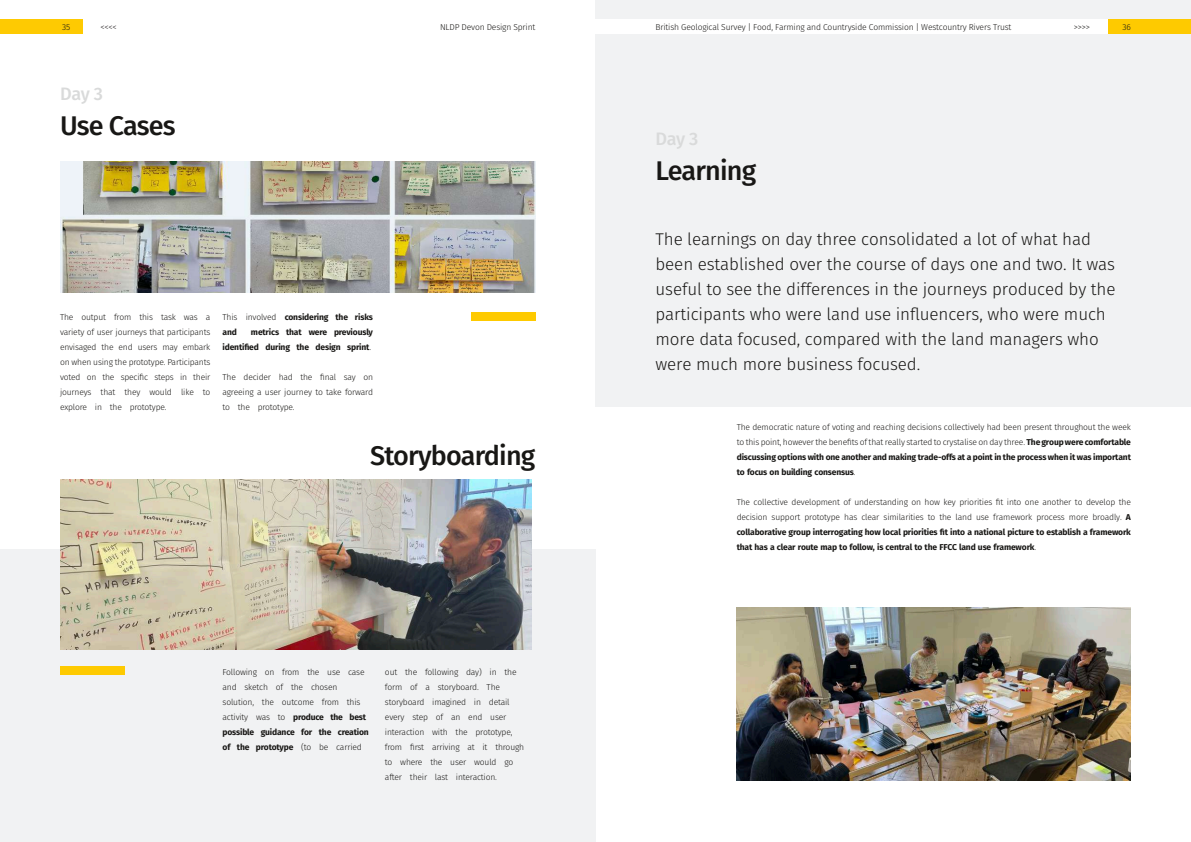
<style>
.page{position:relative;width:1191px;height:842px;background:#fff}
.page>*{position:absolute;margin:0;border:0;box-sizing:border-box;transform-origin:0 0}
.t1{font:500 27px "Fira Sans";letter-spacing:-.03em;color:#181715}
.t2{font:500 18px "Fira Sans";letter-spacing:-.025em;color:#d9dada}
.t3{font:300 17px/25px "Fira Sans";letter-spacing:-.005em;color:#181715}
.t4{font:300 8.5px/15px "Fira Sans";letter-spacing:-.02em;color:#181715;text-align:justify}
.t5{font:700 8.5px/15px "Fira Sans";letter-spacing:-.02em;color:#181715}
.t6{font:300 8.5px "Fira Sans";color:#221f20}
.s1{font-weight:300}
.s2{font-weight:700}
</style>
<div class="page">
<div style="left:0;top:550px;width:595px;height:292px;background:#f1f2f3"></div>
<img style="left:60px;top:162px;width:475px;height:131px">
<img style="left:60px;top:480px;width:471px;height:169px">
<div style="left:60px;top:666px;width:65px;height:9px;background:#feca00"></div>
<div style="left:471px;top:312px;width:64px;height:8px;background:#feca00"></div>
<div style="left:595px;top:0;width:596px;height:406px;background:#f1f2f3"></div>
<img style="left:736px;top:608px;width:394px;height:172px">
<div style="left:0;top:19px;width:83px;height:15px;background:#feca02"></div>
<div style="left:1108px;top:19px;width:83px;height:15px;background:#feca00"></div>
<div style="left:595px;top:19px;width:513px;height:15px;background:#fff"></div>
<p class="t4" style="left:62px;top:20px;width:10px">35</p>
<p class="t6" style="left:101px;top:22px;width:18px">&lt;&lt;&lt;&lt;</p>
<p class="t4" style="left:440px;top:20px;width:97px">NLDP Devon Design Sprint</p>
<p class="t4" style="left:655px;top:20px;width:357px">British Geological Survey | Food, Farming and Countryside Commission | Westcountry Rivers Trust</p>
<p class="t4" style="left:1073px;top:20px;width:18px">&gt;&gt;&gt;&gt;</p>
<p class="t4" style="left:1122px;top:20px;width:10px">36</p>
<h2 class="t2" style="left:60px;top:83px;width:44px">Day 3</h2>
<h1 class="t1" style="left:60px;top:110px;width:117px">Use Cases</h1>
<p class="t4" style="left:60px;top:310px;width:152px">The output from this task was a variety of user journeys that participants envisaged the end users may embark on when using the prototype. Participants voted on the specific steps in their journeys that they would like to explore in the prototype.</p>
<p class="t5" style="left:222px;top:310px;width:152px"><span class="s1">This involved</span> considering the risks and</p>
<p class="t5" style="left:222px;top:325px;width:152px;text-align:right">metrics that were previously identified during the design sprint<span class="s1">.</span></p>
<p class="t4" style="left:222px;top:370px;width:152px">The decider had the final say on agreeing a user journey to take forward to the prototype.</p>
<h1 class="t1" style="left:370px;top:440px;width:167px">Storyboarding</h1>
<p class="t4" style="left:222px;top:665px;width:148px;text-align:left">Following on from the use case and sketch of the chosen solution, the outcome from this activity was to <span class="s2">produce the best possible guidance for the creation of the prototype</span> (to be carried</p>
<p class="t4" style="left:385px;top:665px;width:141px;text-align:left">out the following day) in the form of a storyboard. The storyboard imagined in detail every step of an end user interaction with the prototype, from first arriving at it through to where the user would go after their last interaction.</p>
<h2 class="t2" style="left:655px;top:128px;width:44px">Day 3</h2>
<h1 class="t1" style="left:655px;top:155px;width:102px">Learning</h1>
<p class="t3" style="left:655px;top:227px;width:461px">The learnings on day three consolidated a lot of what had been established over the course of days one and two. It was useful to see the differences in the journeys produced by the participants who were land use influencers, who were much more data focused, compared with the land managers who were much more business focused.</p>
<p class="t4" style="left:736px;top:420px;width:396px">The democratic nature of voting and reaching decisions collectively had been present throughout the week to this point, however the benefits of that really started to crystalise on day three. <span class="s2">The group were comfortable discussing options with one another and making trade-offs at a point in the process when it was important to focus on building consensus</span>.</p>
<p class="t4" style="left:736px;top:495px;width:396px">The collective development of understanding on how key priorities fit into one another to develop the decision support prototype has clear similarities to the land use framework process more broadly. <span class="s2">A collaborative group interrogating how local priorities fit into a national picture to establish a framework that has a clear route map to follow, is central to the FFCC land use framework</span>.</p>
</div>
